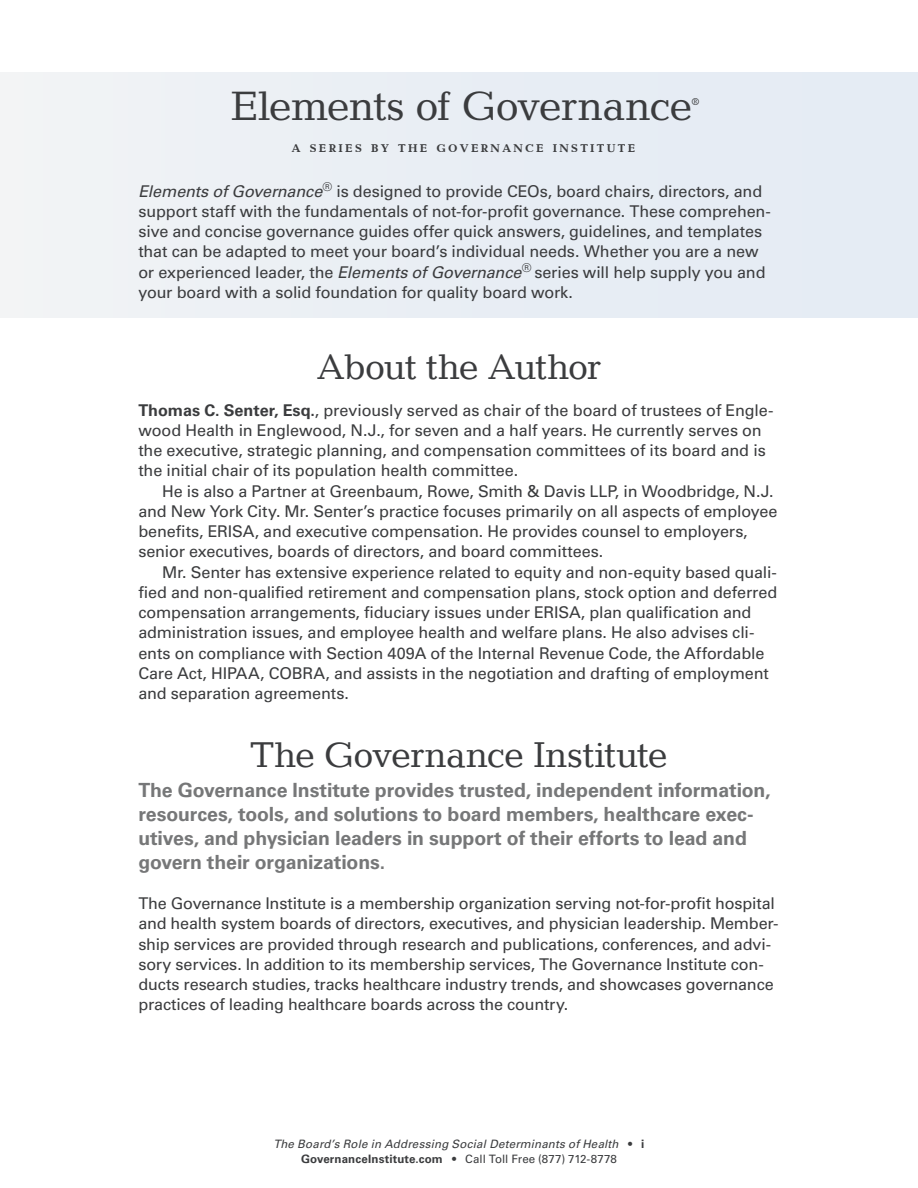
<style>
.page{position:relative;width:918px;height:1188px;background:#fff}
.page>*{position:absolute;margin:0;border:0;box-sizing:border-box;transform-origin:0 0}
.body{font:41.55px "Candida Std";letter-spacing:-.02em;color:#3b3c3e}
.H1-not-included-in-T{font:36px "Candida LT";letter-spacing:-.025em;color:#3b3c3e}
.TGI-larger-paragraph{font:700 19.5px/24px "Univers LT Std";letter-spacing:-.005em;color:#767778}
.body-no-indent{font:16.2px/20.2px "Univers LT Std";letter-spacing:-.01em;color:#3b3c3e}
.body-2{font:16.2px/20.2px "Univers LT Std";letter-spacing:-.01em;color:#3b3c3e}
.t1{font:italic 11.55px/15px "Univers LT Std";letter-spacing:.015em;color:#3b3c3e;text-align:center}
.t2{font:700 11.25px "Candida LT";letter-spacing:.2em;color:#3b3c3e}
.body-3{font:10.05px "Candida Std";color:#3b3c3e}
.s1{font-style:italic}
.s2{font-weight:700}
.s3{font-style:normal}
.s4{font-weight:700;font-style:normal}
</style>
<div class="page">
<div style="left:0;top:72px;width:918px;height:245px;background:#e9eef4"></div>
<p class="body" style="left:231px;top:82px;width:463px">Elements of Governance</p>
<p class="body-3" style="left:692px;top:96px;width:10px">®</p>
<p class="t2" style="left:292px;top:142px;width:345px">A SERIES BY THE GOVERNANCE INSTITUTE</p>
<p class="body-no-indent" style="left:138px;top:181px;width:634px"><span class="s1">Elements of Governance</span><sup>®</sup> is designed to provide CEOs, board chairs, directors, and support staff with the fundamentals of not-for-profit governance. These comprehen&shy;sive and concise governance guides offer quick answers, guidelines, and templates that can be adapted to meet your board’s individual needs. Whether you are a new or experienced leader, the <span class="s1">Elements of Governance</span><sup>®</sup> series will help supply you and your board with a solid foundation for quality board work.</p>
<p class="H1-not-included-in-T" style="left:317px;top:346px;width:286px">About the Author</p>
<p class="body-no-indent" style="left:138px;top:400px;width:637px"><span class="s2">Thomas C. Senter, Esq.</span>, previously served as chair of the board of trustees of Engle&shy;wood Health in Englewood, N.J., for seven and a half years. He currently serves on the executive, strategic planning, and compensation committees of its board and is the initial chair of its population health committee.</p>
<p class="body-2" style="left:138px;top:481px;width:641px;text-indent:24px">He is also a Partner at Greenbaum, Rowe, Smith &amp; Davis LLP, in Woodbridge, N.J. and New York City. Mr. Senter’s practice focuses primarily on all aspects of employee benefits, ERISA, and executive compensation. He provides counsel to employers, senior executives, boards of directors, and board committees.</p>
<p class="body-2" style="left:138px;top:562px;width:641px;text-indent:24px">Mr. Senter has extensive experience related to equity and non-equity based quali&shy;fied and non-qualified retirement and compensation plans, stock option and deferred compensation arrangements, fiduciary issues under ERISA, plan qualification and administration issues, and employee health and welfare plans. He also advises cli&shy;ents on compliance with Section 409A of the Internal Revenue Code, the Affordable Care Act, HIPAA, COBRA, and assists in the negotiation and drafting of employment and separation agreements.</p>
<p class="H1-not-included-in-T" style="left:250px;top:734px;width:419px">The Governance Institute</p>
<p class="TGI-larger-paragraph" style="left:138px;top:778px;width:634px">The Governance Institute provides trusted, independent information, resources, tools, and solutions to board members, healthcare exec&shy;utives, and physician leaders in support of their efforts to lead and govern their organizations.</p>
<p class="body-no-indent" style="left:138px;top:893px;width:642px">The Governance Institute is a membership organization serving not-for-profit hospital and health system boards of directors, executives, and physician leadership. Member&shy;ship services are provided through research and publications, conferences, and advi&shy;sory services. In addition to its membership services, The Governance Institute con&shy;ducts research studies, tracks healthcare industry trends, and showcases governance practices of leading healthcare boards across the country.</p>
<p class="t1" style="left:273px;top:1136px;width:373px">The Board’s Role in Addressing Social Determinants of Health <span class="s3">•</span> <span class="s4">i<br>GovernanceInstitute.com</span> <span class="s3">• Call Toll Free (877) 712-8778</span></p>
</div>
